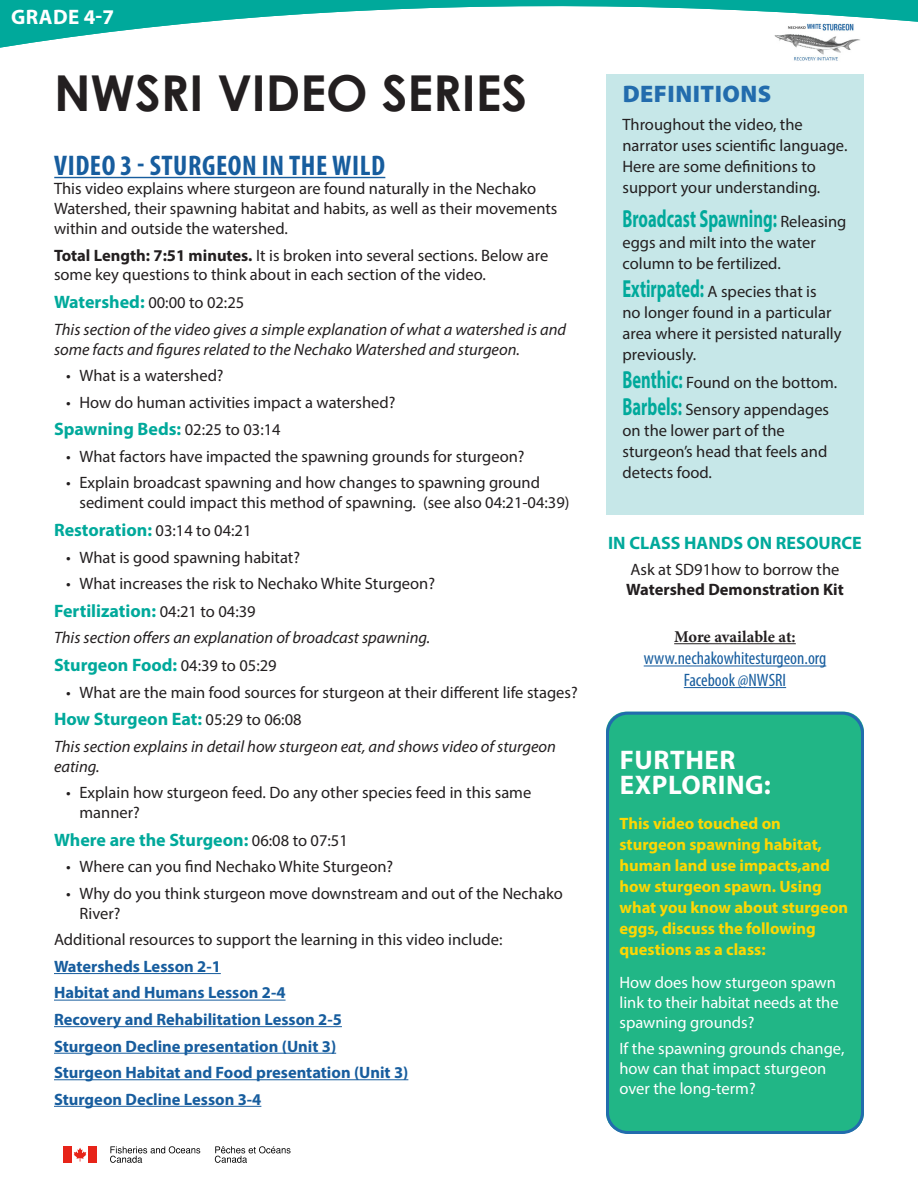
<style>
.page{position:relative;width:918px;height:1188px;background:#fff}
.page>*{position:absolute;margin:0;border:0;box-sizing:border-box;transform-origin:0 0}
.t1{font:700 49.5px "Century Gothic";color:#231f20}
.Resource_title{font:700 condensed 28.5px "Myriad Pro";letter-spacing:.02em;color:#175d9e}
.Paragraph_Style_1{font:700 27px/25.5px "Myriad Pro";letter-spacing:.02em;color:#fff}
.Text_main{font:700 24.75px "Myriad Pro";color:#00a99b;scale:.67 1}
.Main_title{font:900 24px "Myriad Pro";letter-spacing:.02em;color:#226cad}
.t2{font:700 21px "Myriad Pro";letter-spacing:.02em;color:#fff}
.Text_main-2{font:700 18px "Myriad Pro";color:#00a99b}
.Description{font:condensed 18px/21.6px "Myriad Pro";color:#175d9e;text-align:center}
.Text_main-3{font:16.5px/21px "Myriad Pro";color:#231f20}
.Text_main-4{font:italic 16.5px/19.8px "Myriad Pro";color:#231f20}
.Text_main-5{font:700 16.5px "Myriad Pro";color:#175d9e}
.Paragraph_Style_1-2{font:700 16.5px/21px "Myriad Pro";color:#fed702}
.Text_main-6{font:16.5px/19.8px "Myriad Pro";color:#fff}
.Paragraph_Style_1-3{font:16.5px/21px "Myriad Pro";color:#231f20}
.Text_main-7{font:700 16.5px/19.8px "Myriad Pro";color:#231f20}
.Description-2{font:700 16.5px "Minion Pro";letter-spacing:-.005em;color:#231f20}
.s1{font-weight:700}
.s2{font-weight:700;font-size:18px;color:#00a99b}
.s3{font-weight:400;font-size:16.5px;color:#231f20}
.s4{font-weight:700;font-size:24.75px;color:#00a99b}
.s5{font-weight:400}
</style>
<div class="page">
<div style="left:64px;top:1146px;width:8px;height:17px;background:#e72419"></div>
<div style="left:88px;top:1146px;width:8px;height:17px;background:#e72419"></div>
<svg style="left:74px;top:1148px;width:12px;height:14px"></svg>
<svg style="left:110px;top:1146px;width:90px;height:17px"></svg>
<svg style="left:215px;top:1146px;width:76px;height:17px"></svg>
<hr style="left:54px;top:973px;width:167px;height:1px;background:#175d9e">
<hr style="left:54px;top:1000px;width:232px;height:1px;background:#175d9e">
<hr style="left:54px;top:1026px;width:288px;height:1px;background:#175d9e">
<hr style="left:54px;top:1053px;width:282px;height:1px;background:#175d9e">
<hr style="left:54px;top:1079px;width:354px;height:1px;background:#175d9e">
<hr style="left:54px;top:1106px;width:207px;height:1px;background:#175d9e">
<svg style="left:0;top:0;width:918px;height:179px"></svg>
<div style="left:606px;top:74px;width:258px;height:441px;background:#c6e7e8"></div>
<hr style="left:674px;top:643px;width:122px;height:1px;background:#231f20">
<hr style="left:644px;top:666px;width:182px;height:1px;background:#175d9e">
<hr style="left:684px;top:687px;width:102px;height:1px;background:#175d9e">
<div style="left:606px;top:712px;width:258px;height:421px;background:#21b686;border-radius:20px"></div>
<div style="left:606px;top:712px;width:258px;height:422px;border:3px solid #226cad;border-radius:20px"></div>
<p class="t2" style="left:11px;top:4px;width:105px">GRADE 4-7</p>
<p class="t1" style="left:54px;top:62px;width:475px">NWSRI VIDEO SERIES</p>
<p class="Resource_title" style="left:54px;top:147px;width:332px">VIDEO 3 - STURGEON IN THE WILD</p>
<p class="Text_main-3" style="left:54px;top:179px;width:505px;line-height:19.8px">This video explains where sturgeon are found naturally in the Nechako<br>Watershed, their spawning habitat and habits, as well as their movements within and outside the watershed.</p>
<p class="Text_main-3" style="left:54px;top:245px;width:496px;line-height:19.8px"><span class="s1">Total Length: 7:51 minutes.</span> It is broken into several sections. Below are some key questions to think about in each section of the video.</p>
<p class="Text_main-3" style="left:54px;top:292px;width:192px"><span class="s2">Watershed:</span> 00:00 to 02:25</p>
<p class="Text_main-4" style="left:54px;top:319px;width:514px">This section of the video gives a simple explanation of what a watershed is and some facts and figures related to the Nechako Watershed and sturgeon.</p>
<p class="Text_main-3" style="left:66px;top:365px;width:159px">• What is a watershed?</p>
<p class="Text_main-3" style="left:66px;top:391px;width:331px">• How do human activities impact a watershed?</p>
<p class="Text_main-2" style="left:54px;top:418px;width:228px">Spawning Beds: <span class="s3">02:25 to 03:14</span></p>
<p class="Text_main-3" style="left:66px;top:446px;width:460px">• What factors have impacted the spawning grounds for sturgeon?</p>
<p class="Text_main-3" style="left:80px;top:473px;width:492px;line-height:19.8px;text-indent:-14px">• Explain broadcast spawning and how changes to spawning ground sediment could impact this method of spawning. (see also 04:21-04:39)</p>
<p class="Text_main-2" style="left:54px;top:518px;width:199px">Restoration: <span class="s3">03:14 to 04:21</span></p>
<p class="Text_main-3" style="left:66px;top:546px;width:236px">• What is good spawning habitat?</p>
<p class="Text_main-3" style="left:66px;top:573px;width:371px">• What increases the risk to Nechako White Sturgeon?</p>
<p class="Text_main-2" style="left:54px;top:599px;width:203px">Fertilization: <span class="s3">04:21 to 04:39</span></p>
<p class="Text_main-4" style="left:54px;top:628px;width:378px">This section offers an explanation of broadcast spawning.</p>
<p class="Text_main-2" style="left:54px;top:653px;width:224px">Sturgeon Food: <span class="s3">04:39 to 05:29</span></p>
<p class="Text_main-3" style="left:66px;top:681px;width:513px">• What are the main food sources for sturgeon at their different life stages?</p>
<p class="Text_main-2" style="left:54px;top:708px;width:249px">How Sturgeon Eat: <span class="s3">05:29 to 06:08</span></p>
<p class="Text_main-4" style="left:54px;top:736px;width:503px">This section explains in detail how sturgeon eat, and shows video of sturgeon eating.</p>
<p class="Text_main-3" style="left:80px;top:783px;width:453px;line-height:19.8px;text-indent:-14px">• Explain how sturgeon feed. Do any other species feed in this same manner?</p>
<p class="Text_main-2" style="left:54px;top:828px;width:295px">Where are the Sturgeon: <span class="s3">06:08 to 07:51</span></p>
<p class="Text_main-3" style="left:66px;top:856px;width:329px">• Where can you find Nechako White Sturgeon?</p>
<p class="Text_main-3" style="left:80px;top:883px;width:485px;line-height:19.8px;text-indent:-14px">• Why do you think sturgeon move downstream and out of the Nechako<br>River?</p>
<p class="Text_main-3" style="left:54px;top:929px;width:450px">Additional resources to support the learning in this video include:</p>
<p class="Text_main-5" style="left:54px;top:956px;width:168px">Watersheds Lesson 2-1</p>
<p class="Text_main-5" style="left:54px;top:982px;width:233px">Habitat and Humans Lesson 2-4</p>
<p class="Text_main-5" style="left:54px;top:1009px;width:289px">Recovery and Rehabilitation Lesson 2-5</p>
<p class="Text_main-5" style="left:54px;top:1035px;width:284px">Sturgeon Decline presentation (Unit 3)</p>
<p class="Text_main-5" style="left:54px;top:1062px;width:356px">Sturgeon Habitat and Food presentation (Unit 3)</p>
<p class="Text_main-5" style="left:54px;top:1088px;width:209px">Sturgeon Decline Lesson 3-4</p>
<p class="Main_title" style="left:623px;top:78px;width:150px">DEFINITIONS</p>
<p class="Paragraph_Style_1-3" style="left:622px;top:113px;width:226px">Throughout the video, the narrator uses scientific language.<br>Here are some definitions to support your understanding.</p>
<p class="Text_main" style="left:622px;top:203px;width:336px">Broadcast Spawning: <span class="s3">Releasing</span></p>
<p class="Text_main-3" style="left:622px;top:232px;width:195px">eggs and milt into the water column to be fertilized.</p>
<p class="Text_main-3" style="left:622px;top:281px;width:221px"><span class="s4">Extirpated:</span> A species that is<br>no longer found in a particular area where it persisted naturally previously.</p>
<p class="Text_main-3" style="left:622px;top:371px;width:216px"><span class="s4">Benthic:</span> Found on the bottom.</p>
<p class="Text_main-3" style="left:622px;top:399px;width:208px"><span class="s4">Barbels:</span> Sensory appendages on the lower part of the sturgeon’s head that feels and detects food.</p>
<p class="Text_main-2" style="left:608px;top:531px;width:255px">IN CLASS HANDS ON RESOURCE</p>
<p class="Text_main-7" style="left:626px;top:559px;width:219px"><span class="s5">Ask at SD91how to borrow the<br></span>Watershed Demonstration Kit</p>
<p class="Description-2" style="left:674px;top:625px;width:123px">More available at:</p>
<p class="Description" style="left:644px;top:647px;width:184px">www.nechakowhitesturgeon.org<br>Facebook @NWSRI</p>
<p class="Paragraph_Style_1" style="left:620px;top:746px;width:153px">FURTHER<br>EXPLORING:</p>
<p class="Paragraph_Style_1-2" style="left:620px;top:812px;width:230px">This video touched on sturgeon spawning habitat, human land use impacts,and how sturgeon spawn. Using what you know about sturgeon eggs, discuss the following questions as a class:</p>
<p class="Text_main-6" style="left:620px;top:972px;width:221px">How does how sturgeon spawn link to their habitat needs at the spawning grounds?</p>
<p class="Text_main-6" style="left:620px;top:1038px;width:226px">If the spawning grounds change, how can that impact sturgeon over the long-term?</p>
</div>
